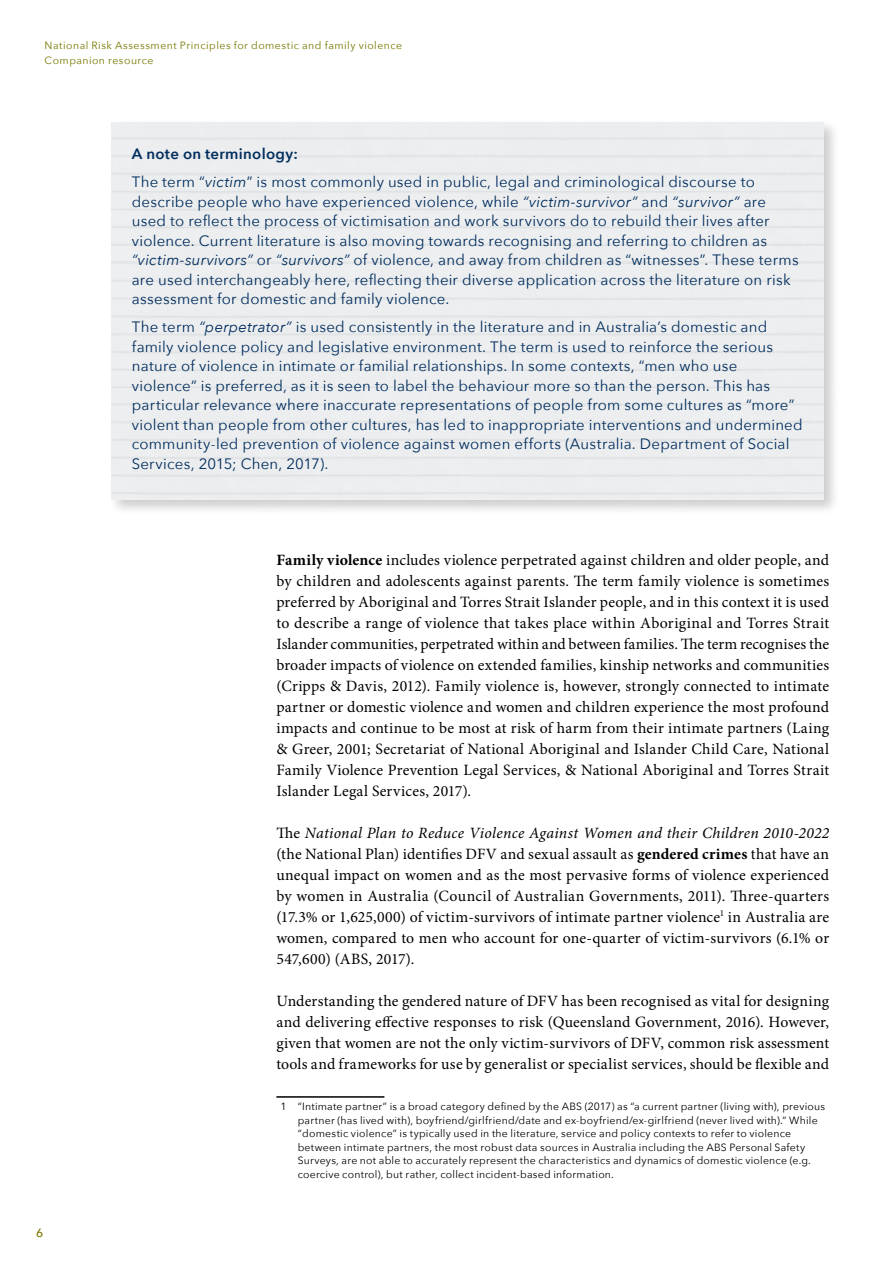
<style>
.page{position:relative;width:893px;height:1263px;background:#fff}
.page>*{position:absolute;margin:0;border:0;box-sizing:border-box;transform-origin:0 0}
.t1{font:15.75px/21px "Minion Pro";letter-spacing:.015em;color:#000;text-align:justify}
.t2{font:15px/19.5px "Avenir Next";letter-spacing:.015em;color:#002d5d}
.t3{font:500 12px "Avenir Next";color:#797700}
.t4{font:10.5px/13.5px "Avenir Next";letter-spacing:.02em;color:#000}
.t5{font:10.5px/15px "Avenir Next";letter-spacing:.045em;color:#797700}
.s1{font-weight:600}
.s2{font-style:italic}
.s3{font-weight:700}
</style>
<div class="page">
<div style="left:112px;top:122px;width:356px;height:266px;background:#ecedef"></div>
<div style="left:464px;top:119px;width:376px;height:285px;background:#000;opacity:.2"></div>
<div style="left:468px;top:122px;width:356px;height:266px;background:#ecedef"></div>
<div style="left:108px;top:385px;width:375px;height:131px;background:#000;opacity:.2"></div>
<div style="left:112px;top:388px;width:356px;height:112px;background:#ecedef"></div>
<div style="left:464px;top:385px;width:376px;height:131px;background:#000;opacity:.2"></div>
<div style="left:468px;top:388px;width:356px;height:112px;background:#ecedef"></div>
<hr style="left:276px;top:1096px;width:108px;height:2px;background:#000">
<p class="t5" style="left:45px;top:37px;width:359px">National Risk Assessment Principles for domestic and family violence<br>Companion resource</p>
<p class="t2" style="left:132px;top:139px;width:625px;line-height:28px"><span class="s1">A note on terminology:<br></span>The term “<span class="s2">victim</span>” is most commonly used in public, legal and criminological discourse to</p>
<p class="t2" style="left:132px;top:191px;width:668px">describe people who have experienced violence, while <span class="s2">“victim-survivor”</span> and <span class="s2">“survivor”</span> are used to reflect the process of victimisation and work survivors do to rebuild their lives after violence. Current literature is also moving towards recognising and referring to children as <span class="s2">“victim-survivors”</span> or <span class="s2">“survivors”</span> of violence, and away from children as “witnesses”. These terms are used interchangeably here, reflecting their diverse application across the literature on risk assessment for domestic and family violence.</p>
<p class="t2" style="left:132px;top:316px;width:672px">The term <span class="s2">“perpetrator”</span> is used consistently in the literature and in Australia’s domestic and family violence policy and legislative environment. The term is used to reinforce the serious nature of violence in intimate or familial relationships. In some contexts, “men who use violence” is preferred, as it is seen to label the behaviour more so than the person. This has particular relevance where inaccurate representations of people from some cultures as “more” violent than people from other cultures, has led to inappropriate interventions and undermined community-led prevention of violence against women efforts (Australia. Department of Social Services, 2015; Chen, 2017).</p>
<p class="t3" style="left:36px;top:1223px;width:9px">6</p>
<p class="t1" style="left:276px;top:549px;width:554px"><span class="s3">Family violence</span> includes violence perpetrated against children and older people, and by children and adolescents against parents. The term family violence is sometimes preferred by Aboriginal and Torres Strait Islander people, and in this context it is used to describe a range of violence that takes place within Aboriginal and Torres Strait Islander communities, perpetrated within and between families. The term recognises the broader impacts of violence on extended families, kinship networks and communities (Cripps &amp; Davis, 2012). Family violence is, however, strongly connected to intimate partner or domestic violence and women and children experience the most profound impacts and continue to be most at risk of harm from their intimate partners (Laing &amp; Greer, 2001; Secretariat of National Aboriginal and Islander Child Care, National Family Violence Prevention Legal Services, &amp; National Aboriginal and Torres Strait Islander Legal Services, 2017).</p>
<p class="t1" style="left:276px;top:822px;width:554px">The <span class="s2">National Plan to Reduce Violence Against Women and their Children 2010-2022 </span>(the National Plan) identifies DFV and sexual assault as <span class="s3">gendered crimes</span> that have an unequal impact on women and as the most pervasive forms of violence experienced by women in Australia (Council of Australian Governments, 2011). Three-quarters (17.3% or 1,625,000) of victim-survivors of intimate partner violence<sup>1</sup> in Australia are women, compared to men who account for one-quarter of victim-survivors (6.1% or 547,600) (ABS, 2017).</p>
<p class="t1" style="left:276px;top:990px;width:554px">Understanding the gendered nature of DFV has been recognised as vital for designing and delivering effective responses to risk (Queensland Government, 2016). However, given that women are not the only victim-survivors of DFV, common risk assessment tools and frameworks for use by generalist or specialist services, should be flexible and</p>
<p class="t4" style="left:298px;top:1099px;width:529px;text-indent:-17px">1 “Intimate partner” is a broad category defined by the ABS (2017) as “a current partner (living with), previous partner (has lived with), boyfriend/girlfriend/date and ex-boyfriend/ex-girlfriend (never lived with).” While “domestic violence” is typically used in the literature, service and policy contexts to refer to violence between intimate partners, the most robust data sources in Australia including the ABS Personal Safety Surveys, are not able to accurately represent the characteristics and dynamics of domestic violence (e.g. coercive control), but rather, collect incident-based information.</p>
</div>
